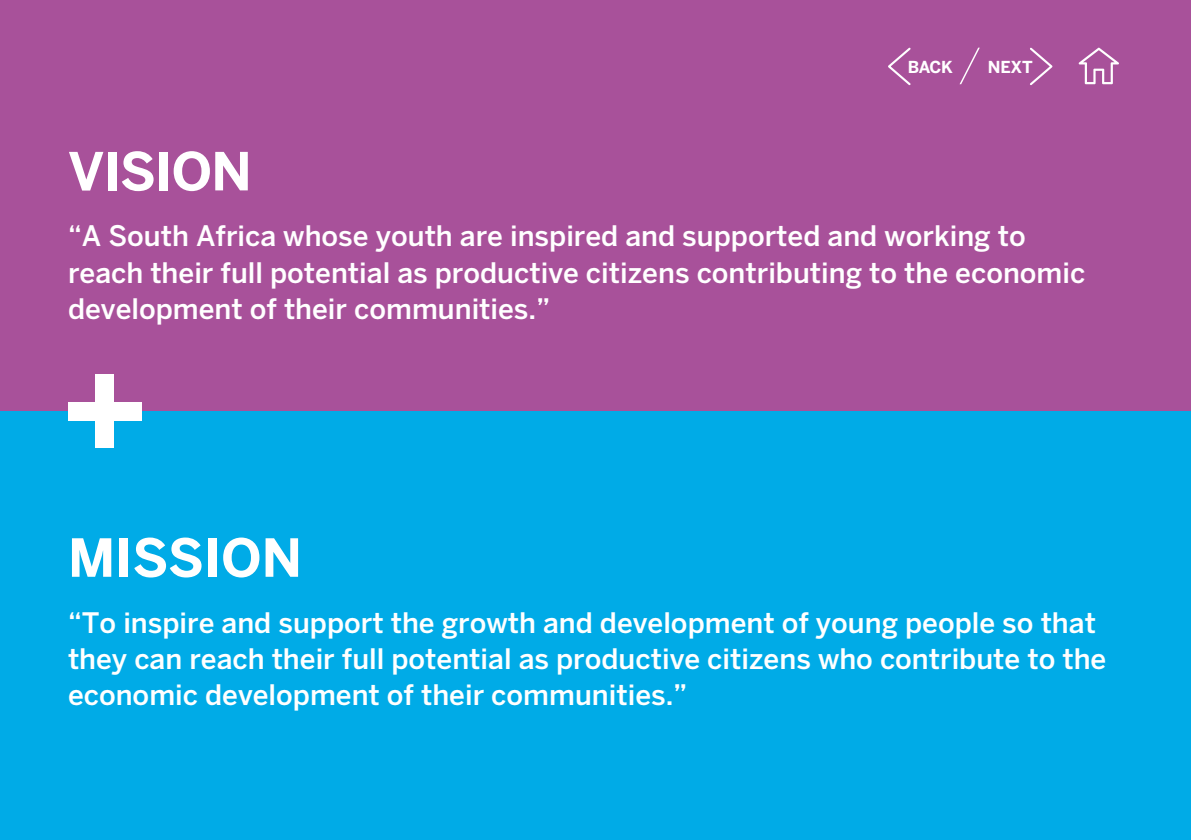
<style>
.page{position:relative;width:1191px;height:840px;background:#fff}
.page>*{position:absolute;margin:0;border:0;box-sizing:border-box;transform-origin:0 0}
.t1{font:700 52px "Benton Sans";letter-spacing:-.01em;color:#fff}
.t2{font:500 28px/36px "Benton Sans";color:#fff}
.t3{font:700 16.4px "Benton Sans";letter-spacing:-.02em;color:#fff}
</style>
<div class="page">
<div style="left:0;top:0;width:1191px;height:411px;background:#a8519a"></div>
<div style="left:0;top:411px;width:1191px;height:428px;background:#00abe7"></div>
<div style="left:95px;top:374px;width:19px;height:74px;background:#fff"></div>
<div style="left:68px;top:401px;width:74px;height:19px;background:#fff"></div>
<svg style="left:1078px;top:48px;width:41px;height:36px"></svg>
<svg style="left:1030px;top:47px;width:23px;height:38px"></svg>
<svg style="left:888px;top:47px;width:23px;height:39px"></svg>
<svg style="left:959px;top:47px;width:21px;height:38px"></svg>
<p class="t3" style="left:907px;top:57px;width:47px">BACK</p>
<p class="t3" style="left:988px;top:57px;width:46px">NEXT</p>
<h1 class="t1" style="left:68px;top:140px;width:185px">VISION</h1>
<p class="t2" style="left:68px;top:218px;width:1018px">“A South Africa whose youth are inspired and supported and working to reach their full potential as productive citizens contributing to the economic development of their communities.”</p>
<h1 class="t1" style="left:68px;top:526px;width:235px">MISSION</h1>
<p class="t2" style="left:68px;top:604px;width:1040px">“To inspire and support the growth and development of young people so that they can reach their full potential as productive citizens who contribute to the economic development of their communities.”</p>
</div>
